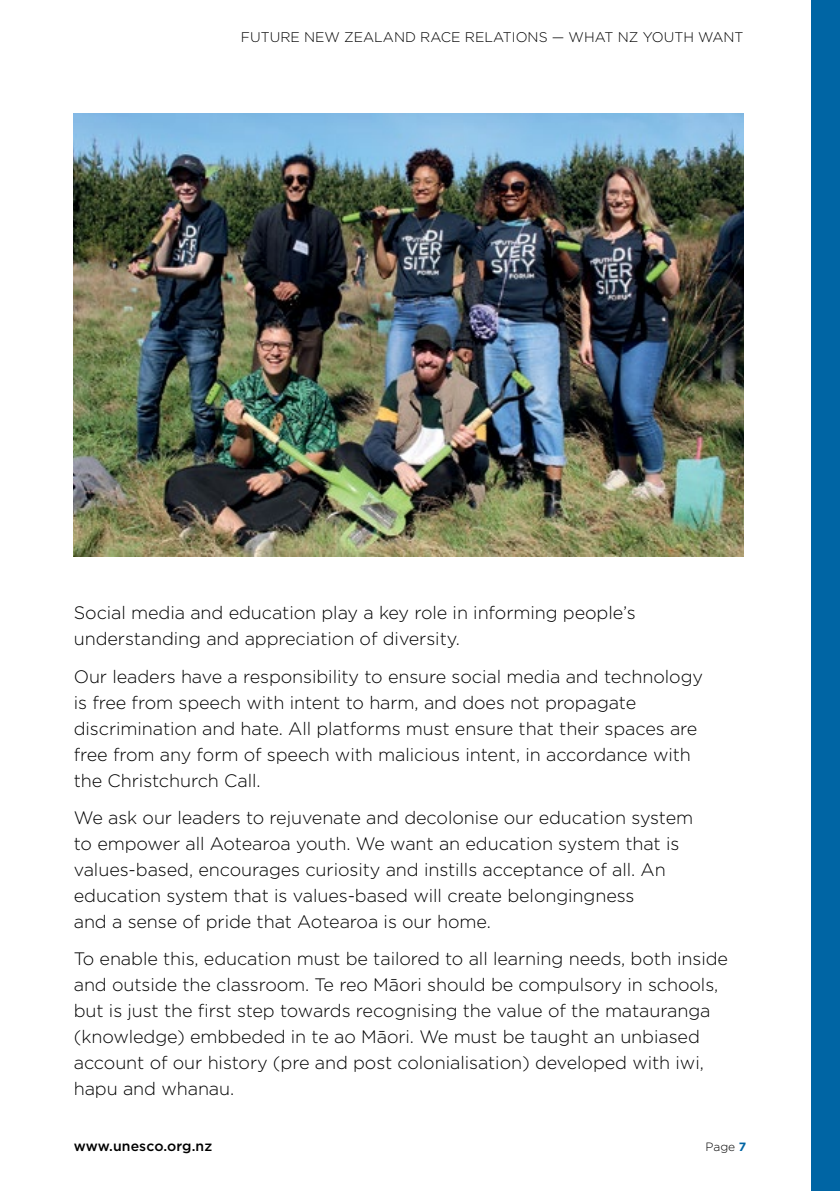
<style>
.page{position:relative;width:840px;height:1191px;background:#fff}
.page>*{position:absolute;margin:0;border:0;box-sizing:border-box;transform-origin:0 0}
.BODY_Text{font:300 18px/26px "Gotham";letter-spacing:-.005em;color:#000}
.t1{font:300 14px "Gotham";color:#000}
.t2{font:500 14px "Gotham";letter-spacing:.01em;color:#000}
.t3{font:300 12px "Gotham";color:#000}
.s1{font-weight:700;color:#0065a4}
</style>
<div class="page">
<div style="left:811px;top:0;width:28px;height:1191px;background:#0065a4"></div>
<img style="left:74px;top:113px;width:669px;height:443px">
<p class="t1" style="left:241px;top:29px;width:504px">FUTURE NEW ZEALAND RACE RELATIONS — WHAT NZ YOUTH WANT</p>
<p class="BODY_Text" style="left:74px;top:599px;width:563px">Social media and education play a key role in informing people’s understanding and appreciation of diversity.</p>
<p class="BODY_Text" style="left:74px;top:662px;width:630px">Our leaders have a responsibility to ensure social media and technology is free from speech with intent to harm, and does not propagate discrimination and hate. All platforms must ensure that their spaces are free from any form of speech with malicious intent, in accordance with the Christchurch Call.</p>
<p class="BODY_Text" style="left:74px;top:804px;width:620px">We ask our leaders to rejuvenate and decolonise our education system to empower all Aotearoa youth. We want an education system that is values-based, encourages curiosity and instills acceptance of all. An education system that is values-based will create belongingness<br>and a sense of pride that Aotearoa is our home.</p>
<p class="BODY_Text" style="left:74px;top:945px;width:655px">To enable this, education must be tailored to all learning needs, both inside and outside the classroom. Te reo Māori should be compulsory in schools, but is just the first step towards recognising the value of the matauranga (knowledge) embbeded in te ao Māori. We must be taught an unbiased account of our history (pre and post colonialisation) developed with iwi, hapu and whanau.</p>
<p class="t2" style="left:74px;top:1136px;width:140px">www.unesco.org.nz</p>
<p class="t3" style="left:705px;top:1139px;width:42px">Page <span class="s1">7</span></p>
</div>
